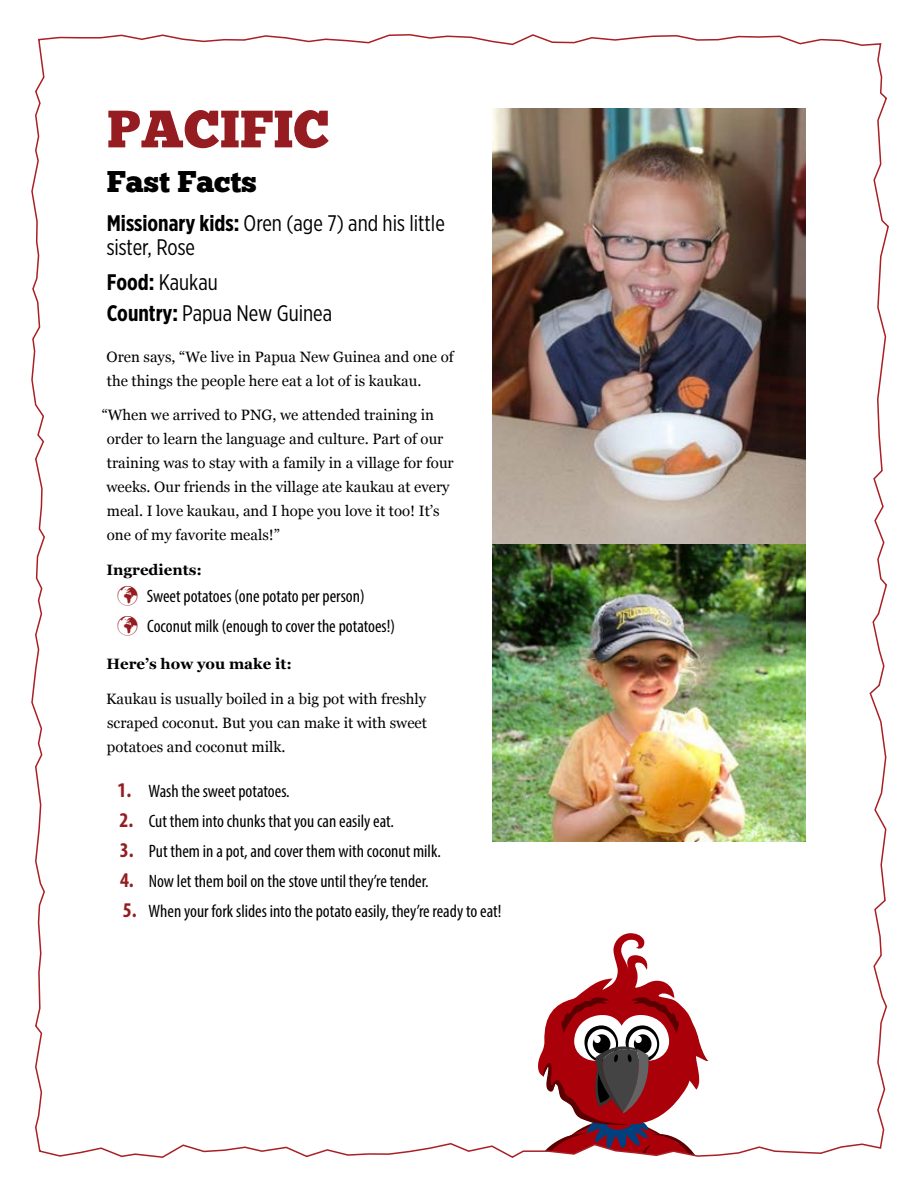
<style>
.page{position:relative;width:918px;height:1188px;background:#fff}
.page>*{position:absolute;margin:0;border:0;box-sizing:border-box;transform-origin:0 0}
.t1{font:52.5px "Chunk Five";color:#951c21}
.t2{font:30px "Chunk Five";color:#000}
.t3{font:22.5px/24px "Gotham X Narrow";color:#000}
.t4{font:condensed 18px/30px "Myriad Pro";color:#000}
.t5{font:15px/24px "Georgia";color:#000}
.t6{font:700 15px "Georgia";color:#000}
.s1{font-weight:700}
.s2{font-weight:700;font-size:21px;color:#951c21}
</style>
<div class="page">
<img style="left:31px;top:34px;width:858px;height:1124px">
<svg style="left:118px;top:586px;width:20px;height:19px"></svg>
<svg style="left:118px;top:616px;width:20px;height:19px"></svg>
<h1 class="t1" style="left:107px;top:98px;width:224px">PACIFIC</h1>
<h2 class="t2" style="left:107px;top:164px;width:151px">Fast Facts</h2>
<h3 class="t3" style="left:107px;top:211px;width:340px"><span class="s1">Missionary kids:</span> Oren (age 7) and his little sister, Rose</h3>
<h3 class="t3" style="left:107px;top:266px;width:227px;line-height:31.5px"><span class="s1">Food:</span> Kaukau<br><span class="s1">Country:</span> Papua New Guinea</h3>
<p class="t5" style="left:107px;top:344px;width:349px">Oren says, “We live in Papua New Guinea and one of the things the people here eat a lot of is kaukau.</p>
<p class="t5" style="left:107px;top:403px;width:349px;text-indent:-5px">“When we arrived to PNG, we attended training in order to learn the language and culture. Part of our training was to stay with a family in a village for four weeks. Our friends in the village ate kaukau at every meal. I love kaukau, and I hope you love it too! It’s one of my favorite meals!”</p>
<p class="t6" style="left:107px;top:558px;width:97px">Ingredients:</p>
<p class="t4" style="left:147px;top:581px;width:250px">Sweet potatoes (one potato per person)<br>Coconut milk (enough to cover the potatoes!)</p>
<p class="t6" style="left:106px;top:653px;width:187px">Here’s how you make it:</p>
<p class="t5" style="left:106px;top:686px;width:322px;text-align:justify">Kaukau is usually boiled in a big pot with freshly scraped coconut. But you can make it with sweet potatoes and coconut milk.</p>
<p class="t4" style="left:118px;top:776px;width:174px"><span class="s2">1.</span> Wash the sweet potatoes.</p>
<p class="t4" style="left:119px;top:806px;width:276px"><span class="s2">2.</span> Cut them into chunks that you can easily eat.</p>
<p class="t4" style="left:120px;top:836px;width:323px"><span class="s2">3.</span> Put them in a pot, and cover them with coconut milk.</p>
<p class="t4" style="left:120px;top:866px;width:310px"><span class="s2">4.</span> Now let them boil on the stove until they’re tender.</p>
<p class="t4" style="left:123px;top:896px;width:380px"><span class="s2">5.</span> When your fork slides into the potato easily, they’re ready to eat!</p>
</div>
